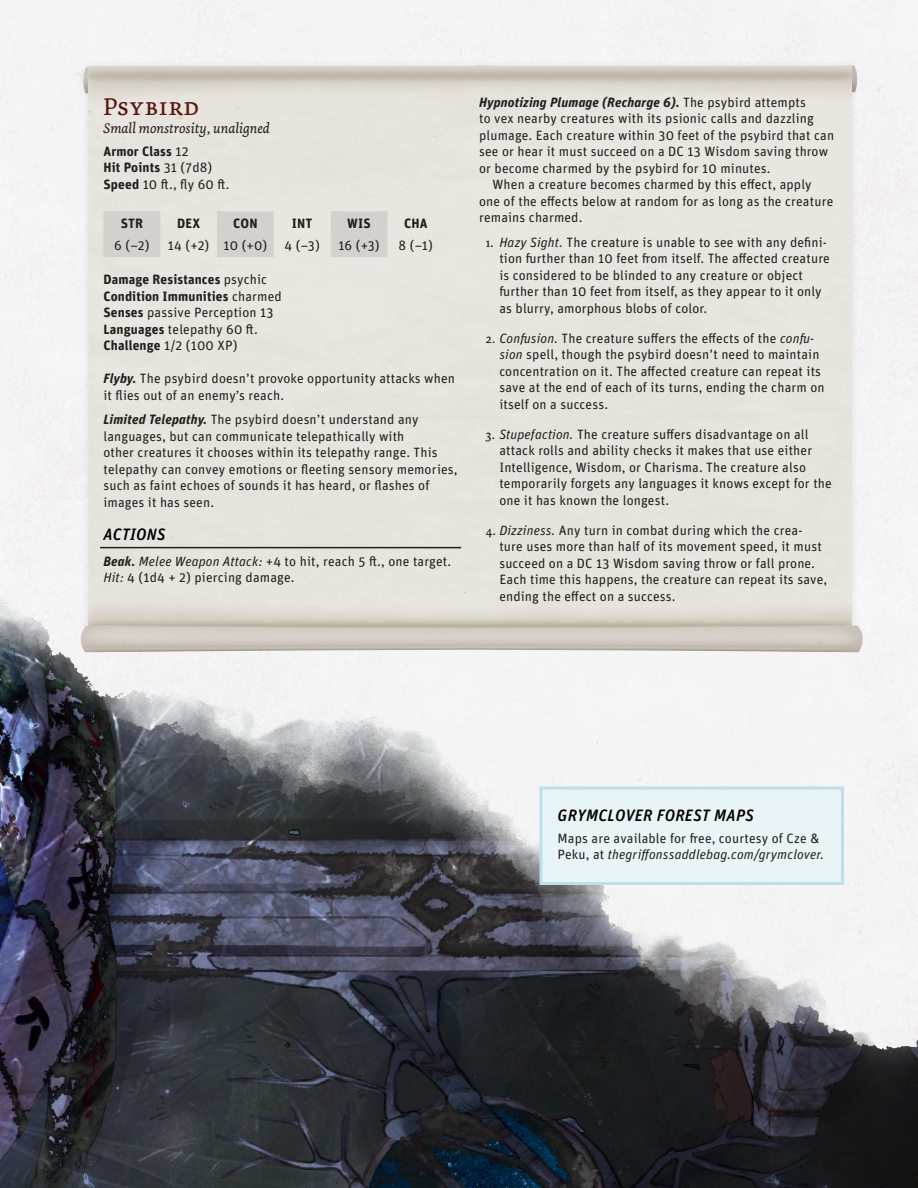
<style>
.page{position:relative;width:918px;height:1188px;background:#fff}
.page>*{position:absolute;margin:0;border:0;box-sizing:border-box;transform-origin:0 0}
.Item_Name{font:25.5px "Dolly Pro Regular Small Caps";color:#57150c}
.Mini_Header{font:italic 500 16.5px "Unit Rounded Pro";letter-spacing:.02em;color:#000}
.Item_Meta{font:italic 14.7px "Dolly Pro";color:#231f20}
.Statblock_Paragraph{font:13.5px/16.5px "Unit Rounded Pro";letter-spacing:.01em;color:#231f20}
.Item_Description_-_F{font:13.5px/16.5px "Unit Rounded Pro";letter-spacing:.01em;color:#231f20}
.Item_Description_-_S{font:13.5px/16.5px "Unit Rounded Pro";letter-spacing:.01em;color:#231f20}
.Statblock_Indented_P{font:13.5px "Unit Rounded Pro";letter-spacing:.01em;color:#231f20}
.Statblock_Indented_P-2{font:700 13.5px "Unit Rounded Pro";letter-spacing:.01em;color:#231f20}
.Item_Meta-2{font:13.5px "Unit Rounded Pro";color:#231f20}
.Item_Description_-_F-2{font:700 13.5px "Unit Rounded Pro";letter-spacing:.01em;color:#231f20}
.s1{font-weight:400}
.s2{font-weight:700}
.s3{font-weight:700;font-style:italic}
.s4{font-style:italic}
.s5{font-family:"Dolly Pro"}
</style>
<div class="page">
<img style="left:0;top:0;width:918px;height:1188px">
<div style="left:76px;top:59px;width:784px;height:589px;background:#f2f2f2"></div>
<div style="left:79px;top:62px;width:384px;height:38px;background:#fff;opacity:.4"></div>
<div style="left:88px;top:64px;width:765px;height:577px;background:#e6e4dd"></div>
<hr style="left:100px;top:547px;width:361px;height:1px;background:#231f20">
<svg style="left:103px;top:211px;width:284px;height:46px"></svg>
<div style="left:72px;top:620px;width:798px;height:39px;background:#fff;opacity:.4"></div>
<div style="left:539px;top:786px;width:305px;height:99px;background:#e9f4f7;border:3px solid #bde0e8"></div>
<p class="Item_Name" style="left:103px;top:90px;width:98px">Psybird</p>
<p class="Item_Meta" style="left:103px;top:118px;width:168px">Small monstrosity, unaligned</p>
<p class="Statblock_Indented_P-2" style="left:103px;top:141px;width:87px">Armor Class <span class="s1">12</span></p>
<p class="Statblock_Indented_P-2" style="left:103px;top:158px;width:110px">Hit Points <span class="s1">31 (7d8)</span></p>
<p class="Statblock_Indented_P" style="left:103px;top:175px;width:128px"><span class="s2">Speed</span> 10 ft., fly 60 ft.</p>
<p class="Item_Description_-_F-2" style="left:121px;top:214px;width:24px">STR</p>
<p class="Item_Description_-_F-2" style="left:177px;top:214px;width:24px">DEX</p>
<p class="Item_Description_-_F-2" style="left:233px;top:214px;width:26px">CON</p>
<p class="Item_Description_-_F-2" style="left:292px;top:214px;width:22px">INT</p>
<p class="Item_Description_-_F-2" style="left:347px;top:214px;width:25px">WIS</p>
<p class="Item_Description_-_F-2" style="left:404px;top:214px;width:25px">CHA</p>
<p class="Statblock_Paragraph" style="left:114px;top:237px;width:37px">6 (–2)</p>
<p class="Item_Meta-2" style="left:168px;top:236px;width:43px">14 (+2)</p>
<p class="Item_Meta-2" style="left:224px;top:236px;width:45px">10 (+0)</p>
<p class="Item_Meta-2" style="left:285px;top:236px;width:37px">4 (–3)</p>
<p class="Item_Meta-2" style="left:338px;top:236px;width:43px">16 (+3)</p>
<p class="Item_Meta-2" style="left:399px;top:236px;width:36px">8 (–1)</p>
<p class="Statblock_Indented_P-2" style="left:103px;top:270px;width:165px">Damage Resistances <span class="s1">psychic</span></p>
<p class="Statblock_Indented_P-2" style="left:103px;top:286px;width:180px">Condition Immunities <span class="s1">charmed</span></p>
<p class="Statblock_Indented_P" style="left:103px;top:303px;width:172px"><span class="s2">Senses</span> passive Perception 13</p>
<p class="Statblock_Indented_P" style="left:103px;top:320px;width:156px"><span class="s2">Languages</span> telepathy 60 ft.</p>
<p class="Statblock_Indented_P" style="left:103px;top:336px;width:136px"><span class="s2">Challenge</span> 1/2 (100 XP)</p>
<p class="Statblock_Paragraph" style="left:103px;top:369px;width:353px"><span class="s3">Flyby.</span> The psybird doesn’t provoke opportunity attacks when it flies out of an enemy’s reach.</p>
<p class="Statblock_Paragraph" style="left:103px;top:411px;width:356px"><span class="s3">Limited Telepathy.</span> The psybird doesn’t understand any languages, but can communicate telepathically with<br>other creatures it chooses within its telepathy range. This telepathy can convey emotions or fleeting sensory memories, such as faint echoes of sounds it has heard, or flashes of images it has seen.</p>
<p class="Mini_Header" style="left:104px;top:523px;width:63px">ACTIONS</p>
<p class="Item_Description_-_F" style="left:103px;top:552px;width:349px"><span class="s3">Beak.</span> <span class="s4">Melee Weapon Attack:</span> +4 to hit, reach 5 ft., one target.<br><span class="s4">Hit:</span> 4 (1d4 + 2) piercing damage.</p>
<p class="Item_Description_-_F" style="left:479px;top:93px;width:357px"><span class="s3">Hypnotizing Plumage (Recharge 6).</span> The psybird attempts<br>to vex nearby creatures with its psionic calls and dazzling plumage. Each creature within 30 feet of the psybird that can see or hear it must succeed on a DC 13 Wisdom saving throw or become charmed by the psybird for 10 minutes.</p>
<p class="Item_Description_-_S" style="left:479px;top:176px;width:356px;text-indent:14px">When a creature becomes charmed by this effect, apply one of the effects below at random for as long as the creature remains charmed.</p>
<p class="Statblock_Paragraph" style="left:499px;top:233px;width:332px;text-indent:-14px"><span class="s5">1.</span> <span class="s4">Hazy Sight.</span> The creature is unable to see with any defini&shy;tion further than 10 feet from itself. The affected creature is considered to be blinded to any creature or object further than 10 feet from itself, as they appear to it only as blurry, amorphous blobs of color.</p>
<p class="Statblock_Paragraph" style="left:499px;top:329px;width:327px;text-indent:-14px"><span class="s5">2.</span> <span class="s4">Confusion.</span> The creature suffers the effects of the <span class="s4">confu&shy;sion</span> spell, though the psybird doesn’t need to maintain concentration on it. The affected creature can repeat its save at the end of each of its turns, ending the charm on itself on a success.</p>
<p class="Statblock_Paragraph" style="left:499px;top:425px;width:334px;text-indent:-14px"><span class="s5">3.</span> <span class="s4">Stupefaction.</span> The creature suffers disadvantage on all attack rolls and ability checks it makes that use either Intelligence, Wisdom, or Charisma. The creature also temporarily forgets any languages it knows except for the one it has known the longest.</p>
<p class="Statblock_Paragraph" style="left:499px;top:521px;width:329px;text-indent:-14px"><span class="s5">4.</span> <span class="s4">Dizziness.</span> Any turn in combat during which the crea&shy;ture uses more than half of its movement speed, it must succeed on a DC 13 Wisdom saving throw or fall prone.<br>Each time this happens, the creature can repeat its save, ending the effect on a success.</p>
<p class="Mini_Header" style="left:558px;top:803px;width:198px">GRYMCLOVER FOREST MAPS</p>
<p class="Item_Description_-_F" style="left:558px;top:829px;width:268px">Maps are available for free, courtesy of Cze &amp;<br>Peku, at <span class="s4">thegriffonssaddlebag.com/grymclover.</span></p>
</div>
